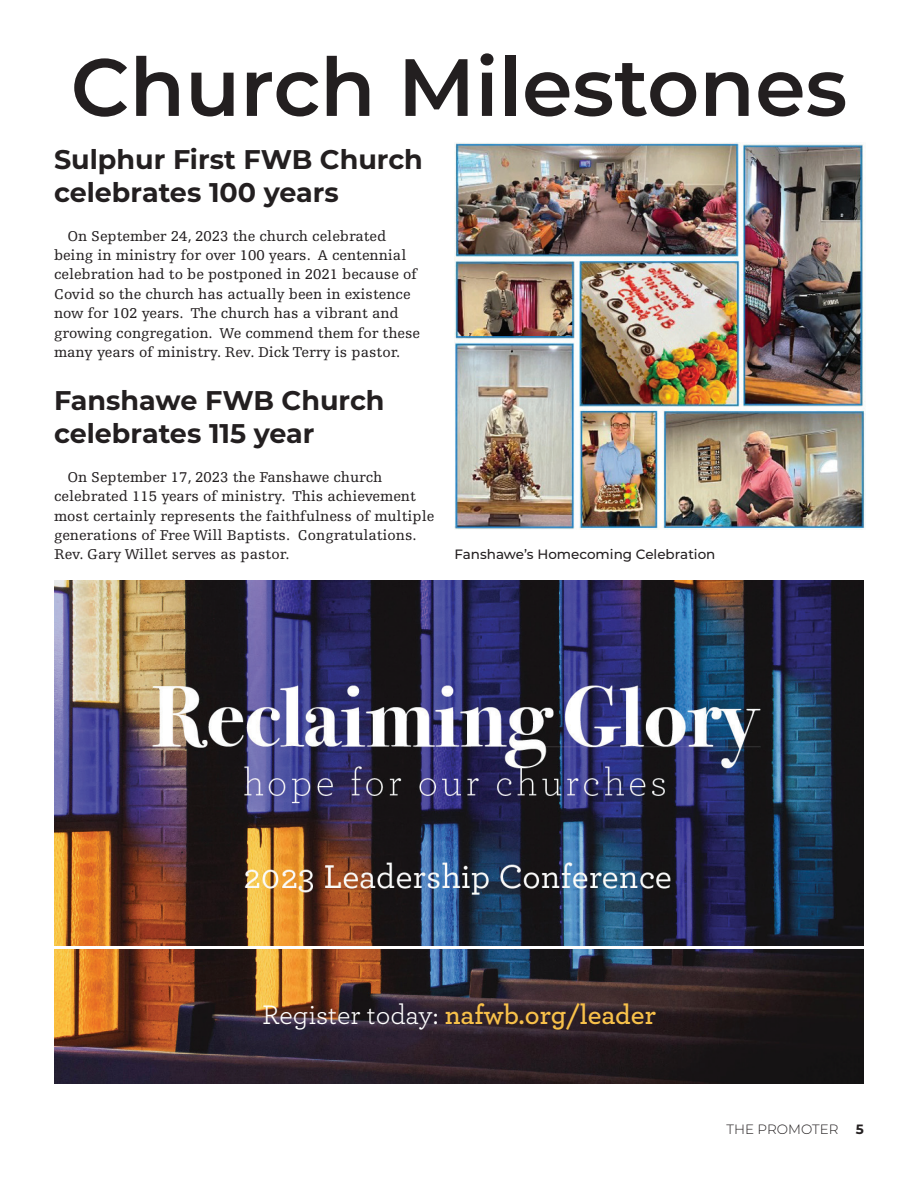
<style>
.page{position:relative;width:918px;height:1188px;background:#fff}
.page>*{position:absolute;margin:0;border:0;box-sizing:border-box;transform-origin:0 0}
.t1{font:600 81px "Montserrat";color:#231f20}
.t2{font:600 28.2px "Archer";color:#f8c14a}
.t3{font:700 27px/33px "Montserrat";color:#231f20}
.t4{font:16.35px/24.3px "Whitney";color:#231f20}
.t5{font:italic 16.35px "Whitney";color:#231f20}
.t6{font:600 16.35px "Whitney";color:#231f20}
.t7{font:15px/19.5px "Egyptienne F";color:#231f20}
.t8{font:500 13.5px "Montserrat";color:#231f20}
.t9{font:300 13.5px "Montserrat";color:#231f20}
.t10{font:700 13.5px "Montserrat";color:#231f20}
.s1{font-weight:400;color:#fff}
</style>
<div class="page">
<img style="left:54px;top:580px;width:810px;height:365px">
<img style="left:54px;top:950px;width:810px;height:134px">
<img style="left:454px;top:143px;width:412px;height:386px">
<h1 class="t1" style="left:71px;top:30px;width:778px">Church Milestones</h1>
<h3 class="t3" style="left:54px;top:141px;width:370px">Sulphur First FWB Church celebrates 100 years</h3>
<p class="t7" style="left:54px;top:226px;width:368px;text-indent:14px">On September 24, 2023 the church celebrated being in ministry for over 100 years. A centennial celebration had to be postponed in 2021 because of Covid so the church has actually been in existence now for 102 years. The church has a vibrant and growing congregation. We commend them for these many years of ministry. Rev. Dick Terry is pastor.</p>
<h3 class="t3" style="left:54px;top:382px;width:332px">Fanshawe FWB Church celebrates 115 year</h3>
<p class="t7" style="left:54px;top:467px;width:382px;text-indent:14px">On September 17, 2023 the Fanshawe church celebrated 115 years of ministry. This achievement most certainly represents the faithfulness of multiple generations of Free Will Baptists. Congratulations.<br>Rev. Gary Willet serves as pastor.</p>
<p class="t6" style="left:130px;top:482px;width:151px">Monday, December 4</p>
<p class="t4" style="left:130px;top:504px;width:182px">3:00 Registration Opens<br>5:30 Supper</p>
<p class="t5" style="left:466px;top:537px;width:212px">Jonathan Locklear &amp; Noah Taylor</p>
<p class="t8" style="left:454px;top:545px;width:262px">Fanshawe’s Homecoming Celebration</p>
<h2 class="t2" style="left:262px;top:994px;width:395px"><span class="s1">Register today:</span> nafwb.org/leader</h2>
<p class="t9" style="left:727px;top:1120px;width:114px">THE PROMOTER</p>
<p class="t10" style="left:856px;top:1119px;width:10px">5</p>
</div>
